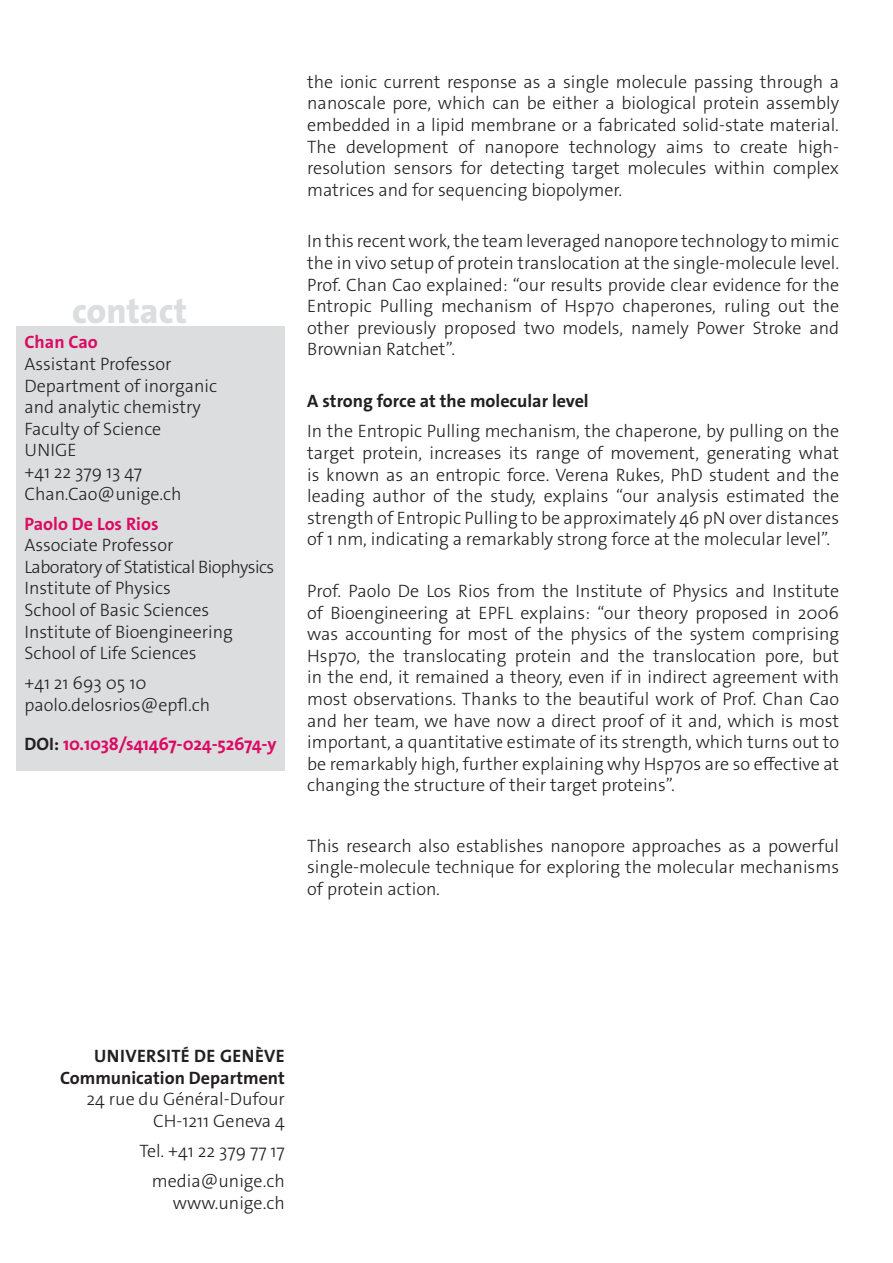
<style>
.page{position:relative;width:893px;height:1263px;background:#fff}
.page>*{position:absolute;margin:0;border:0;box-sizing:border-box;transform-origin:0 0}
._4__texte_courant{font:800 35.7px "The Sans Os F";color:#dcdddf}
._4__texte_courant-2{font:300 18px/21.6px "The Sans Os F";color:#231f20;text-align:justify}
.texte_courant{font:300 18px/21.6px "The Sans Os F";color:#231f20;text-align:right}
._4__texte_courant-3{font:700 18px "The Sans Os F";color:#231f20}
._4__texte_courant-4{font:700 18px "The Sans Os F";letter-spacing:-.01em;color:#db0a62}
.texte_courant-2{font:700 18px "The Sans Os F";letter-spacing:.02em;color:#231f20}
.s1{font-weight:700;color:#db0a62}
.s2{color:#231f20}
.s3{font-weight:700}
</style>
<div class="page">
<div style="left:16px;top:326px;width:269px;height:445px;background:#dcdddf"></div>
<p class="_4__texte_courant" style="left:72px;top:288px;width:116px">contact</p>
<p class="_4__texte_courant-2" style="left:24px;top:332px;width:194px;text-align:left"><span class="s1">Chan Cao<br></span>Assistant Professor<br>Department of inorganic and analytic chemistry<br>Faculty of Science<br>UNIGE<br>+41 22 379 13 47<br>Chan.Cao@unige.ch</p>
<p class="_4__texte_courant-2" style="left:24px;top:513px;width:251px;text-align:left"><span class="s1">Paolo De Los Rios<br></span>Associate Professor<br>Laboratory of Statistical Biophysics<br>Institute of Physics<br>School of Basic Sciences<br>Institute of Bioengineering<br>School of Life Sciences</p>
<p class="_4__texte_courant-2" style="left:24px;top:673px;width:187px">+41 21 693 05 10 paolo.delosrios@epfl.ch</p>
<p class="_4__texte_courant-4" style="left:24px;top:732px;width:253px"><span class="s2">DOI:</span> 10.1038/s41467-024-52674-y</p>
<p class="_4__texte_courant-2" style="left:307px;top:71px;width:533px">the ionic current response as a single molecule passing through a nanoscale pore, which can be either a biological protein assembly embedded in a lipid membrane or a fabricated solid-state material.<br>The development of nanopore technology aims to create high&shy;resolution sensors for detecting target molecules within complex matrices and for sequencing biopolymer.</p>
<p class="_4__texte_courant-2" style="left:307px;top:231px;width:533px">In this recent work, the team leveraged nanopore technology to mimic the in vivo setup of protein translocation at the single-molecule level.<br>Prof. Chan Cao explained: “our results provide clear evidence for the Entropic Pulling mechanism of Hsp70 chaperones, ruling out the other previously proposed two models, namely Power Stroke and Brownian Ratchet”.</p>
<p class="_4__texte_courant-3" style="left:307px;top:389px;width:283px">A strong force at the molecular level</p>
<p class="_4__texte_courant-2" style="left:307px;top:421px;width:533px">In the Entropic Pulling mechanism, the chaperone, by pulling on the target protein, increases its range of movement, generating what is known as an entropic force. Verena Rukes, PhD student and the leading author of the study, explains “our analysis estimated the strength of Entropic Pulling to be approximately 46 pN over distances of 1 nm, indicating a remarkably strong force at the molecular level”.</p>
<p class="_4__texte_courant-2" style="left:307px;top:580px;width:533px">Prof. Paolo De Los Rios from the Institute of Physics and Institute of Bioengineering at EPFL explains: “our theory proposed in 2006 was accounting for most of the physics of the system comprising Hsp70, the translocating protein and the translocation pore, but in the end, it remained a theory, even if in indirect agreement with most observations. Thanks to the beautiful work of Prof. Chan Cao and her team, we have now a direct proof of it and, which is most important, a quantitative estimate of its strength, which turns out to be remarkably high, further explaining why Hsp70s are so effective at changing the structure of their target proteins”.</p>
<p class="_4__texte_courant-2" style="left:307px;top:835px;width:533px">This research also establishes nanopore approaches as a powerful single-molecule technique for exploring the molecular mechanisms of protein action.</p>
<p class="texte_courant-2" style="left:94px;top:1044px;width:192px">UNIVERSITÉ DE GENÈVE</p>
<p class="texte_courant" style="left:60px;top:1067px;width:226px"><span class="s3">Communication Department<br></span>24 rue du Général-Dufour<br>CH-1211 Geneva 4</p>
<p class="texte_courant" style="left:139px;top:1140px;width:147px">Tel. +41 22 379 77 17</p>
<p class="texte_courant" style="left:152px;top:1170px;width:135px">media@unige.ch www.unige.ch</p>
</div>
